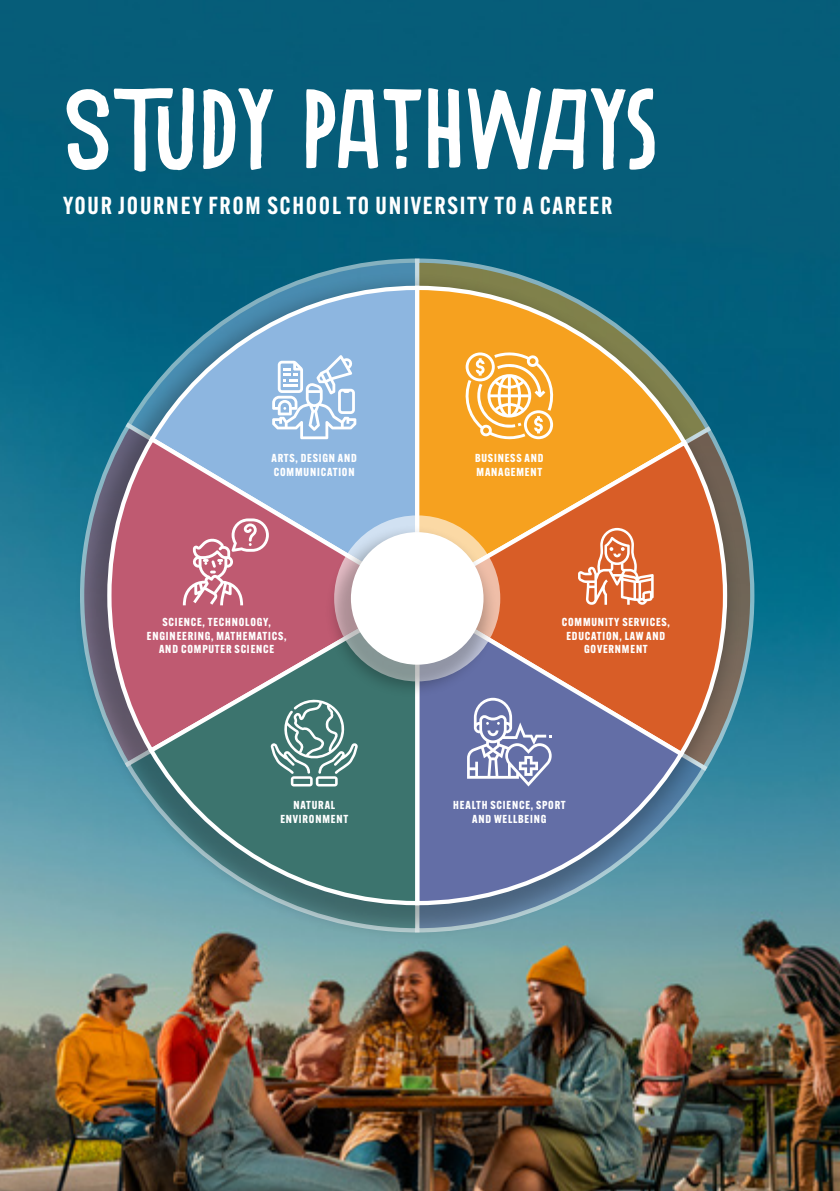
<style>
.page{position:relative;width:840px;height:1191px;background:#fff}
.page>*{position:absolute;margin:0;border:0;box-sizing:border-box;transform-origin:0 0}
.t1{font:113.6px "Bozzolini";color:#fff}
.t2{font:600 24.2px "Alternate Gothic ATF";letter-spacing:.07em;color:#fff}
.t3{font:700 11.4px/13.6px "Alternate Gothic ATF";letter-spacing:.07em;color:#fff;text-align:center}
</style>
<div class="page">
<img style="left:0;top:0;width:839px;height:1191px">
<svg style="left:122px;top:256px;width:289px;height:16px"></svg>
<svg style="left:411px;top:256px;width:302px;height:16px"></svg>
<svg style="left:741px;top:423px;width:15px;height:350px"></svg>
<div style="left:73px;top:272px;width:668px;height:668px;background:#000;opacity:.25"></div>
<svg style="left:146px;top:284px;width:265px;height:149px"></svg>
<svg style="left:105px;top:433px;width:306px;height:323px"></svg>
<svg style="left:411px;top:284px;width:279px;height:153px"></svg>
<svg style="left:408px;top:437px;width:320px;height:322px"></svg>
<svg style="left:421px;top:593px;width:265px;height:314px"></svg>
<svg style="left:145px;top:589px;width:276px;height:318px"></svg>
<div style="left:323px;top:523px;width:174px;height:174px;background:#000;opacity:.25"></div>
<div style="left:351px;top:532px;width:132px;height:132px;background:#fff;border-radius:50%"></div>
<svg style="left:272px;top:355px;width:84px;height:84px"></svg>
<svg style="left:461px;top:351px;width:95px;height:90px"></svg>
<svg style="left:577px;top:528px;width:76px;height:77px"></svg>
<svg style="left:467px;top:698px;width:84px;height:88px"></svg>
<svg style="left:270px;top:697px;width:88px;height:89px"></svg>
<svg style="left:183px;top:518px;width:86px;height:87px"></svg>
<h1 class="t1" style="left:63px;top:61px;width:596px">STUDY PATHWAYS</h1>
<h2 class="t2" style="left:63px;top:190px;width:550px">YOUR JOURNEY FROM SCHOOL TO UNIVERSITY TO A CAREER</h2>
<p class="t3" style="left:271px;top:451px;width:87px;text-align:left">ARTS, DESIGN AND<br>COMMUNICATION</p>
<p class="t3" style="left:475px;top:451px;width:70px;text-align:left">BUSINESS AND<br>MANAGEMENT</p>
<p class="t3" style="left:147px;top:615px;width:141px">SCIENCE, TECHNOLOGY,<br>ENGINEERING, MATHEMATICS,<br>AND COMPUTER SCIENCE</p>
<p class="t3" style="left:561px;top:615px;width:110px">COMMUNITY SERVICES,<br>EDUCATION, LAW AND<br>GOVERNMENT</p>
<p class="t3" style="left:280px;top:798px;width:69px">NATURAL<br>ENVIRONMENT</p>
<p class="t3" style="left:453px;top:798px;width:114px">HEALTH SCIENCE, SPORT<br>AND WELLBEING</p>
</div>
